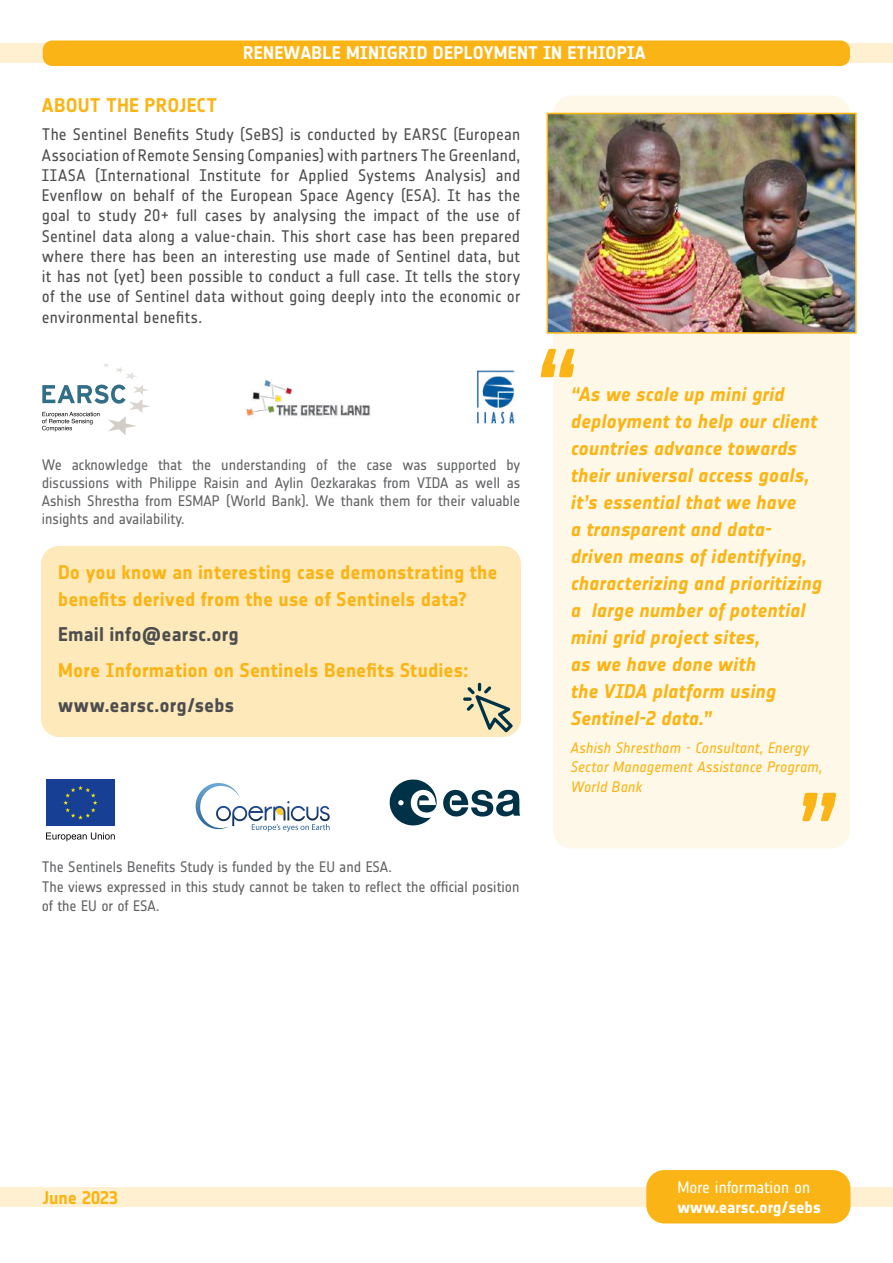
<style>
.page{position:relative;width:893px;height:1263px;background:#fff}
.page>*{position:absolute;margin:0;border:0;box-sizing:border-box;transform-origin:0 0}
.t1{font:italic 700 90px "Notes Esa";color:#fab415}
.t2{font:italic 700 19.5px/27px "Notes Esa";letter-spacing:.01em;color:#fab415}
.t3{font:700 19.5px/27px "Notes Esa";letter-spacing:.01em;color:#fab415}
.t4{font:700 19.5px "Notes Esa";letter-spacing:.01em;color:#4d4d4f}
.t5{font:700 18px "Notes Esa";letter-spacing:.01em;color:#fff}
.t6{font:700 18px "Notes Esa";color:#fab415}
.t7{font:16.5px/20.2px "Notes Esa";letter-spacing:.005em;color:#4d4d4f;text-align:justify}
.t8{font:700 16.5px "Notes Esa";letter-spacing:-.01em;color:#fff}
.t9{font:16.5px "Notes Esa";letter-spacing:-.005em;color:#fff}
.t10{font:15px/18px "Notes Esa";letter-spacing:-.005em;color:#636466;text-align:justify}
.t11{font:italic 15px/19.5px "Notes Esa";letter-spacing:.01em;color:#fab415}
</style>
<div class="page">
<div style="left:41px;top:546px;width:480px;height:191px;background:#fde9b9;border-radius:18px"></div>
<svg style="left:463px;top:683px;width:50px;height:49px"></svg>
<svg style="left:42px;top:364px;width:108px;height:71px"></svg>
<img style="left:476px;top:370px;width:39px;height:54px">
<img style="left:246px;top:380px;width:125px;height:37px">
<div style="left:553px;top:96px;width:297px;height:752px;background:#fef8e8;border-radius:18px"></div>
<img style="left:550px;top:116px;width:304px;height:215px">
<div style="left:547px;top:113px;width:310px;height:221px;border:2px solid #fab415"></div>
<svg style="left:196px;top:783px;width:134px;height:49px"></svg>
<div style="left:46px;top:779px;width:69px;height:47px;background:#174094"></div>
<svg style="left:63px;top:786px;width:34px;height:33px"></svg>
<svg style="left:46px;top:832px;width:69px;height:9px"></svg>
<svg style="left:443px;top:789px;width:77px;height:28px"></svg>
<svg style="left:389px;top:779px;width:48px;height:47px"></svg>
<div style="left:0;top:1187px;width:893px;height:19px;background:#fef0d0"></div>
<div style="left:646px;top:1170px;width:204px;height:53px;background:#fab415;border-radius:18px"></div>
<div style="left:0;top:44px;width:893px;height:19px;background:#fef0d0"></div>
<div style="left:43px;top:41px;width:807px;height:25px;background:#fab415;border-radius:9px"></div>
<p class="t5" style="left:243px;top:42px;width:404px">RENEWABLE MINIGRID DEPLOYMENT IN ETHIOPIA</p>
<p class="t3" style="left:42px;top:91px;width:177px">ABOUT THE PROJECT</p>
<p class="t7" style="left:42px;top:125px;width:480px">The Sentinel Benefits Study (SeBS) is conducted by EARSC (European Association of Remote Sensing Companies) with partners The Greenland, IIASA (International Institute for Applied Systems Analysis) and Evenflow on behalf of the European Space Agency (ESA). It has the goal to study 20+ full cases by analysing the impact of the use of Sentinel data along a value-chain. This short case has been prepared where there has been an interesting use made of Sentinel data, but it has not (yet) been possible to conduct a full case. It tells the story of the use of Sentinel data without going deeply into the economic or environmental benefits.</p>
<p class="t10" style="left:42px;top:456px;width:480px">We acknowledge that the understanding of the case was supported by discussions with Philippe Raisin and Aylin Oezkarakas from VIDA as well as Ashish Shrestha from ESMAP (World Bank). We thank them for their valuable insights and availability.</p>
<p class="t3" style="left:58px;top:558px;width:441px">Do you know an interesting case demonstrating the benefits derived from the use of Sentinels data?</p>
<p class="t4" style="left:58px;top:623px;width:182px">Email info@earsc.org</p>
<p class="t3" style="left:58px;top:656px;width:412px">More Information on Sentinels Benefits Studies:</p>
<p class="t4" style="left:58px;top:694px;width:178px">www.earsc.org/sebs</p>
<p class="t10" style="left:42px;top:857px;width:479px;line-height:19.5px;text-align:left">The Sentinels Benefits Study is funded by the EU and ESA.<br>The views expressed in this study cannot be taken to reflect the official position of the EU or of ESA.</p>
<h1 class="t1" style="left:530px;top:328px;width:42px">“</h1>
<p class="t2" style="left:570px;top:380px;width:253px">“As we scale up mini grid deployment to help our client countries advance towards their universal access goals, it’s essential that we have<br>a transparent and data&shy;driven means of identifying, characterizing and prioritizing a large number of potential mini grid project sites,<br>as we have done with<br>the VIDA platform using<br>Sentinel-2 data.”</p>
<p class="t11" style="left:570px;top:738px;width:253px">Ashish Shrestham - Consultant, Energy<br>Sector Management Assistance Program,<br>World Bank</p>
<h1 class="t1" style="left:789px;top:772px;width:42px">”</h1>
<p class="t6" style="left:43px;top:1187px;width:77px">June 2023</p>
<p class="t9" style="left:677px;top:1177px;width:134px">More information on</p>
<p class="t8" style="left:677px;top:1197px;width:145px">www.earsc.org/sebs</p>
</div>
